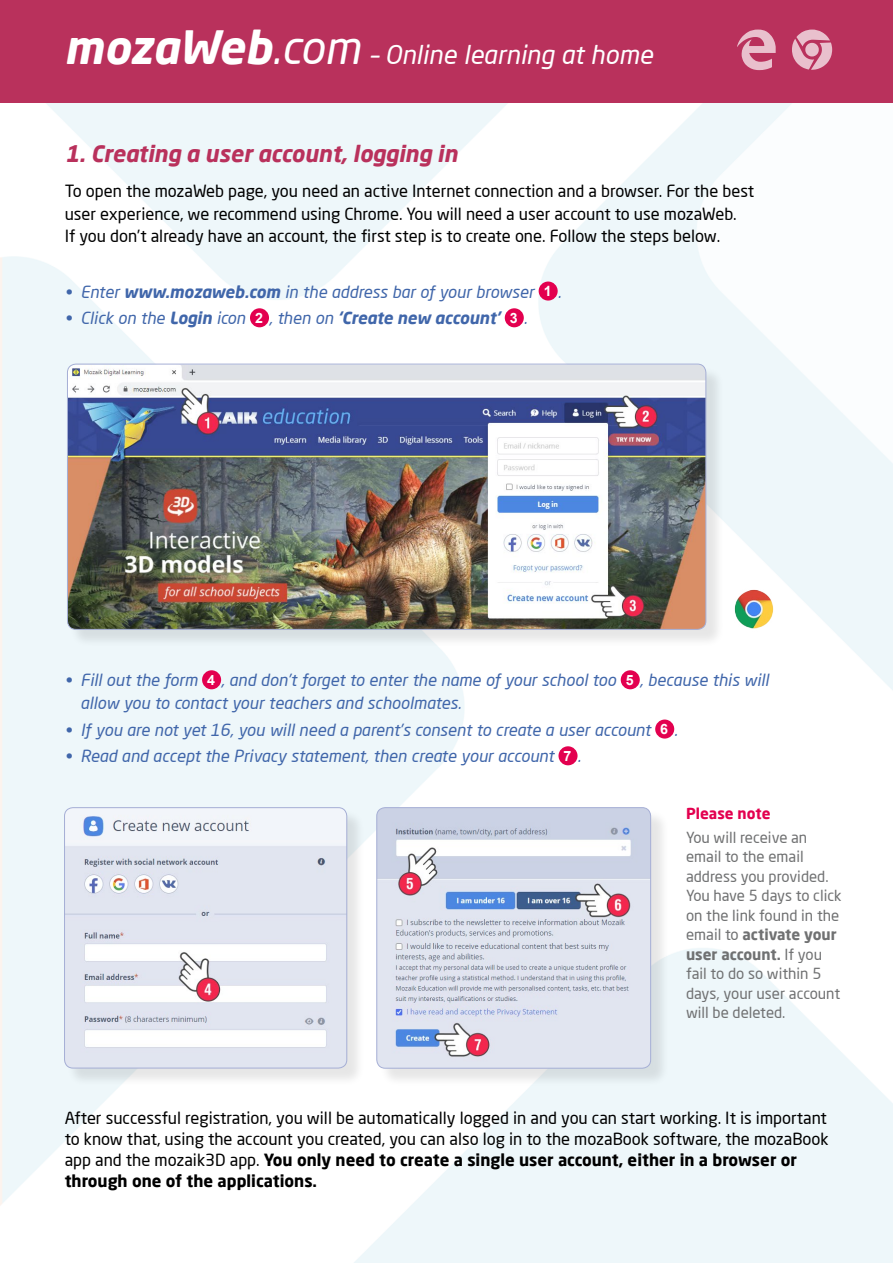
<style>
.page{position:relative;width:893px;height:1263px;background:#fff}
.page>*{position:absolute;margin:0;border:0;box-sizing:border-box;transform-origin:0 0}
.t1{font:italic 25.5px "Neo Sans Pro";color:#fff}
.t2{font:italic 700 22.5px "Neo Sans Pro";color:#b9315c}
.t3{font:16.5px/21px "Neo Sans Pro";color:#000}
.t4{font:italic 16.5px/22.5px "Neo Sans Pro";color:#4066aa}
.t5{font:15px/19.5px "Neo Sans Pro";color:#707172}
.t6{font:700 15px "Neo Sans Pro";color:#e3004f}
.s1{font-weight:700;font-size:45px}
.s2{font-size:45px}
.s3{font-weight:700}
.s4{font-family:"Arial";font-weight:700;font-style:normal;font-size:14.25px;color:#fff}
</style>
<div class="page">
<img style="left:0;top:102px;width:893px;height:1161px">
<div style="left:0;top:0;width:893px;height:102px;background:#b9315c"></div>
<div style="left:539px;top:282px;width:19px;height:19px;background:#e3004f;border-radius:50%"></div>
<div style="left:250px;top:308px;width:19px;height:19px;background:#e3004f;border-radius:50%"></div>
<div style="left:505px;top:308px;width:19px;height:19px;background:#e3004f;border-radius:50%"></div>
<div style="left:202px;top:670px;width:19px;height:19px;background:#e3004f;border-radius:50%"></div>
<div style="left:621px;top:670px;width:19px;height:19px;background:#e3004f;border-radius:50%"></div>
<div style="left:655px;top:719px;width:19px;height:19px;background:#e3004f;border-radius:50%"></div>
<div style="left:558px;top:746px;width:19px;height:19px;background:#e3004f;border-radius:50%"></div>
<div style="left:69px;top:366px;width:656px;height:282px;background:#000;opacity:.1"></div>
<img style="left:67px;top:365px;width:639px;height:264px">
<div style="left:67px;top:364px;width:639px;height:266px;border:1px solid #a5aed5;border-radius:9px"></div>
<div style="left:67px;top:810px;width:299px;height:277px;background:#000;opacity:.1"></div>
<img style="left:65px;top:808px;width:282px;height:260px">
<div style="left:64px;top:807px;width:283px;height:261px;border:1px solid #a5aed5;border-radius:9px"></div>
<div style="left:379px;top:810px;width:290px;height:277px;background:#000;opacity:.1"></div>
<img style="left:377px;top:808px;width:274px;height:260px">
<div style="left:377px;top:807px;width:274px;height:261px;border:1px solid #a5aed5;border-radius:9px"></div>
<img style="left:729px;top:585px;width:49px;height:49px">
<svg style="left:792px;top:29px;width:40px;height:41px"></svg>
<svg style="left:737px;top:30px;width:39px;height:40px"></svg>
<h1 class="t1" style="left:64px;top:39px;width:590px"><span class="s1">mozaWeb</span><span class="s2">.com</span> – Online learning at home</h1>
<h2 class="t2" style="left:65px;top:139px;width:394px">1. Creating a user account, logging in</h2>
<p class="t3" style="left:65px;top:179px;width:691px;line-height:22.5px">To open the mozaWeb page, you need an active Internet connection and a browser. For the best user experience, we recommend using Chrome. You will need a user account to use mozaWeb.<br>If you don’t already have an account, the first step is to create one. Follow the steps below.</p>
<p class="t4" style="left:65px;top:280px;width:498px">• Enter <span class="s3">www.mozaweb.com</span> in the address bar of your browser <span class="s4">1</span> .</p>
<p class="t4" style="left:65px;top:307px;width:464px">• Click on the <span class="s3">Login</span> icon <span class="s4">2</span> , then on <span class="s3">‘Create new account’</span> <span class="s4">3</span> .</p>
<p class="t4" style="left:81px;top:669px;width:690px;text-indent:-16px">• Fill out the form <span class="s4">4</span> , and don’t forget to enter the name of your school too <span class="s4">5</span> , because this will allow you to contact your teachers and schoolmates.</p>
<p class="t4" style="left:65px;top:718px;width:615px">• If you are not yet 16, you will need a parent’s consent to create a user account <span class="s4">6</span> .</p>
<p class="t4" style="left:65px;top:745px;width:518px">• Read and accept the Privacy statement, then create your account <span class="s4">7</span> .</p>
<p class="t6" style="left:686px;top:804px;width:86px">Please note</p>
<p class="t5" style="left:686px;top:827px;width:157px">You will receive an email to the email address you provided.<br>You have 5 days to click on the link found in the email to <span class="s3">activate your user account.</span> If you fail to do so within 5 days, your user account will be deleted.</p>
<p class="t3" style="left:65px;top:1107px;width:766px">After successful registration, you will be automatically logged in and you can start working. It is important to know that, using the account you created, you can also log in to the mozaBook software, the mozaBook app and the mozaik3D app. <span class="s3">You only need to create a single user account, either in a browser or through one of the applications.</span></p>
</div>
